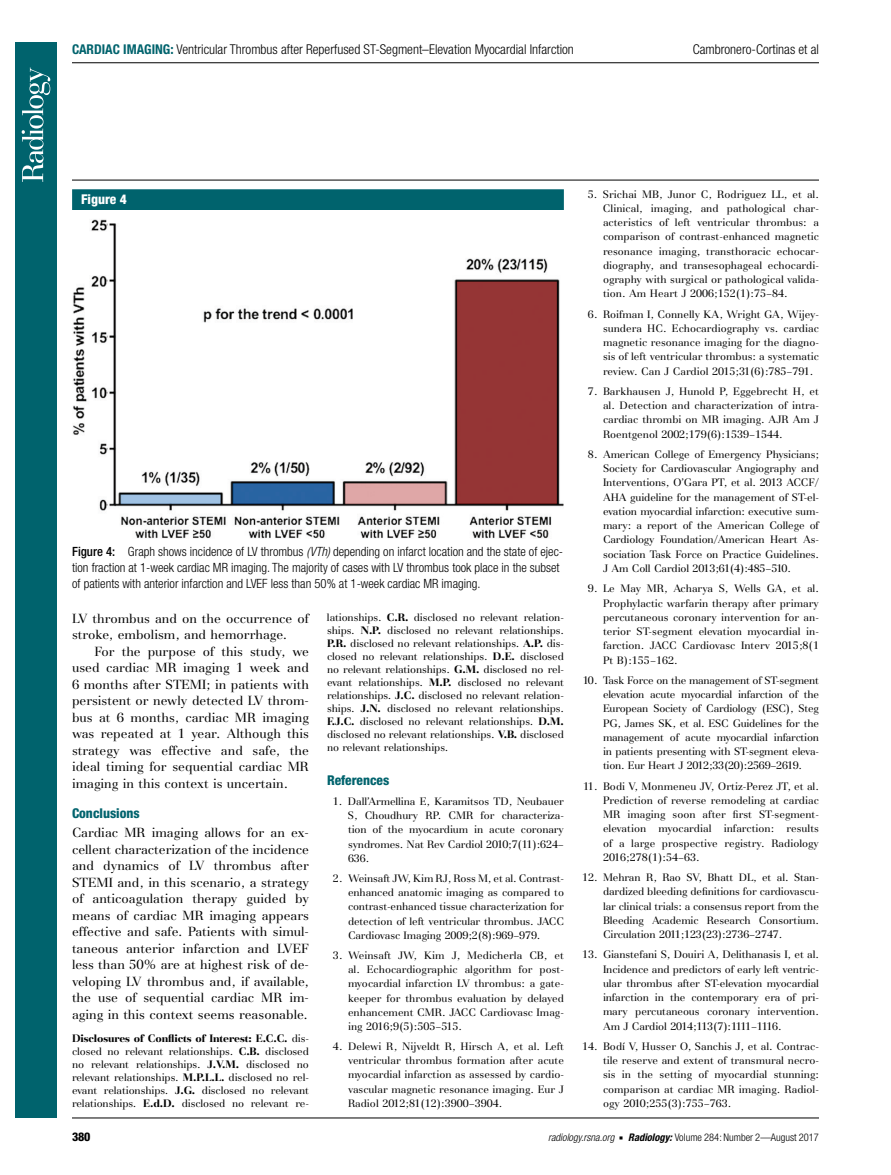
<style>
.page{position:relative;width:891px;height:1175px;background:#fff}
.page>*{position:absolute;margin:0;border:0;box-sizing:border-box;transform-origin:0 0}
.t1{font:300 condensed 13.5px "Helvetica Neue";color:#000}
.t2{font:800 condensed 13.5px "Helvetica Neue";color:#00636d}
.t3{font:800 condensed 13.5px "Helvetica Neue";color:#fff}
.t4{font:13.2px/16.5px "AT Basilia";color:#000;text-align:justify}
.t5{font:300 condensed 12.75px/15.8px "Helvetica Neue";color:#000}
.t6{font:800 condensed 12px "Helvetica Neue";color:#000}
.t7{font:10.8px/14.2px "AT Basilia";letter-spacing:-.01em;color:#000;text-align:justify}
.t8{font:300 condensed 10.5px "Helvetica Neue";color:#000}
.s1{font-weight:700;color:#00636d}
.s2{font-weight:500}
.s3{font-style:italic}
.s4{font-weight:700}
.s5{font-family:"Universal Newswith Comm Pi";font-weight:400;font-stretch:normal;font-size:6px}
.s6{font-weight:700;font-style:italic}
</style>
<div class="page">
<hr style="left:72px;top:180px;width:747px;height:1px;background:#000">
<hr style="left:72px;top:1117px;width:747px;height:1px;background:#000">
<hr style="left:72px;top:62px;width:747px;height:1px;background:#000">
<div style="left:72px;top:189px;width:492px;height:21px;background:#00636d"></div>
<img style="left:73px;top:219px;width:491px;height:319px">
<div style="left:15px;top:42px;width:42px;height:1075px;background:#00636d"></div>
<svg style="left:22px;top:68px;width:28px;height:114px"></svg>
<p class="t1" style="left:72px;top:41px;width:503px"><span class="s1">CARDIAC IMAGING:</span> Ventricular Thrombus after Reperfused ST-Segment–Elevation Myocardial Infarction</p>
<p class="t1" style="left:693px;top:41px;width:128px">Cambronero-Cortinas et al</p>
<p class="t3" style="left:81px;top:191px;width:47px">Figure 4</p>
<p class="t5" style="left:72px;top:543px;width:493px"><span class="s2">Figure 4:</span> Graph shows incidence of LV thrombus <span class="s3">(VTh)</span> depending on infarct location and the state of ejec&shy;tion fraction at 1-week cardiac MR imaging. The majority of cases with LV thrombus took place in the subset of patients with anterior infarction and LVEF less than 50% at 1-week cardiac MR imaging.</p>
<p class="t4" style="left:72px;top:610px;width:238px">LV thrombus and on the occurrence of stroke, embolism, and hemorrhage.</p>
<p class="t4" style="left:72px;top:643px;width:239px;text-indent:23px">For the purpose of this study, we used cardiac MR imaging 1 week and 6 months after STEMI; in patients with persistent or newly detected LV throm&shy;bus at 6 months, cardiac MR imaging was repeated at 1 year. Although this strategy was effective and safe, the ideal timing for sequential cardiac MR imaging in this context is uncertain.</p>
<p class="t2" style="left:72px;top:804px;width:69px">Conclusions</p>
<p class="t4" style="left:72px;top:824px;width:239px">Cardiac MR imaging allows for an ex&shy;cellent characterization of the incidence and dynamics of LV thrombus after STEMI and, in this scenario, a strategy of anticoagulation therapy guided by means of cardiac MR imaging appears effective and safe. Patients with simul&shy;taneous anterior infarction and LVEF less than 50% are at highest risk of de&shy;veloping LV thrombus and, if available, the use of sequential cardiac MR im&shy;aging in this context seems reasonable.</p>
<p class="t7" style="left:72px;top:1032px;width:239px;line-height:12.9px"><span class="s4">Disclosures of Conflicts of Interest: E.C.C.</span> dis&shy;closed no relevant relationships. <span class="s4">C.B.</span> disclosed no relevant relationships. <span class="s4">J.V.M.</span> disclosed no relevant relationships. <span class="s4">M.P.L.L.</span> disclosed no rel&shy;evant relationships. <span class="s4">J.G.</span> disclosed no relevant relationships. <span class="s4">E.d.D.</span> disclosed no relevant re-</p>
<p class="t7" style="left:327px;top:611px;width:239px;line-height:12.9px">lationships. <span class="s4">C.R.</span> disclosed no relevant relation&shy;ships. <span class="s4">N.P.</span> disclosed no relevant relationships.<br><span class="s4">P.R.</span> disclosed no relevant relationships. <span class="s4">A.P.</span> dis&shy;closed no relevant relationships. <span class="s4">D.E.</span> disclosed no relevant relationships. <span class="s4">G.M.</span> disclosed no rel&shy;evant relationships. <span class="s4">M.P.</span> disclosed no relevant relationships. <span class="s4">J.C.</span> disclosed no relevant relation&shy;ships. <span class="s4">J.N.</span> disclosed no relevant relationships.<br><span class="s4">F.J.C.</span> disclosed no relevant relationships. <span class="s4">D.M. </span>disclosed no relevant relationships. <span class="s4">V.B.</span> disclosed no relevant relationships.</p>
<p class="t2" style="left:327px;top:772px;width:64px">References</p>
<p class="t7" style="left:348px;top:794px;width:218px;text-indent:-15px">1. Dall’Armellina E, Karamitsos TD, Neubauer S, Choudhury RP. CMR for characteriza&shy;tion of the myocardium in acute coronary syndromes. Nat Rev Cardiol 2010;7(11):624– 636.</p>
<p class="t7" style="left:348px;top:871px;width:218px;text-indent:-15px">2. Weinsaft JW, Kim RJ, Ross M, et al. Contrast&shy;enhanced anatomic imaging as compared to contrast-enhanced tissue characterization for detection of left ventricular thrombus. JACC Cardiovasc Imaging 2009;2(8):969–979.</p>
<p class="t7" style="left:348px;top:948px;width:218px;text-indent:-15px">3. Weinsaft JW, Kim J, Medicherla CB, et al. Echocardiographic algorithm for post&shy;myocardial infarction LV thrombus: a gate&shy;keeper for thrombus evaluation by delayed enhancement CMR. JACC Cardiovasc Imag&shy;ing 2016;9(5):505–515.</p>
<p class="t7" style="left:348px;top:1039px;width:218px;text-indent:-15px">4. Delewi R, Nijveldt R, Hirsch A, et al. Left ventricular thrombus formation after acute myocardial infarction as assessed by cardio&shy;vascular magnetic resonance imaging. Eur J Radiol 2012;81(12):3900–3904.</p>
<p class="t7" style="left:603px;top:187px;width:218px;text-indent:-15px">5. Srichai MB, Junor C, Rodriguez LL, et al.<br>Clinical, imaging, and pathological char&shy;acteristics of left ventricular thrombus: a comparison of contrast-enhanced magnetic resonance imaging, transthoracic echocar&shy;diography, and transesophageal echocardi&shy;ography with surgical or pathological valida&shy;tion. Am Heart J 2006;152(1):75–84.</p>
<p class="t7" style="left:603px;top:307px;width:218px;text-indent:-15px">6. Roifman I, Connelly KA, Wright GA, Wijey&shy;sundera HC. Echocardiography vs. cardiac magnetic resonance imaging for the diagno&shy;sis of left ventricular thrombus: a systematic review. Can J Cardiol 2015;31(6):785–791.</p>
<p class="t7" style="left:603px;top:384px;width:218px;text-indent:-15px">7. Barkhausen J, Hunold P, Eggebrecht H, et al. Detection and characterization of intra&shy;cardiac thrombi on MR imaging. AJR Am J Roentgenol 2002;179(6):1539–1544.</p>
<p class="t7" style="left:603px;top:447px;width:218px;text-indent:-15px">8. American College of Emergency Physicians; Society for Cardiovascular Angiography and Interventions, O’Gara PT, et al. 2013 ACCF/ AHA guideline for the management of ST-el&shy;evation myocardial infarction: executive sum&shy;mary: a report of the American College of Cardiology Foundation/American Heart As&shy;sociation Task Force on Practice Guidelines.<br>J Am Coll Cardiol 2013;61(4):485–510.</p>
<p class="t7" style="left:603px;top:581px;width:218px;text-indent:-15px">9. Le May MR, Acharya S, Wells GA, et al.<br>Prophylactic warfarin therapy after primary percutaneous coronary intervention for an&shy;terior ST-segment elevation myocardial in&shy;farction. JACC Cardiovasc Interv 2015;8(1<br>Pt B):155–162.</p>
<p class="t7" style="left:603px;top:673px;width:218px;text-indent:-20px">10. Task Force on the management of ST-segment elevation acute myocardial infarction of the European Society of Cardiology (ESC), Steg PG, James SK, et al. ESC Guidelines for the management of acute myocardial infarction in patients presenting with ST-segment eleva&shy;tion. Eur Heart J 2012;33(20):2569–2619.</p>
<p class="t7" style="left:603px;top:778px;width:218px;text-indent:-20px">11. Bodi V, Monmeneu JV, Ortiz-Perez JT, et al.<br>Prediction of reverse remodeling at cardiac MR imaging soon after first ST-segment&shy;elevation myocardial infarction: results of a large prospective registry. Radiology 2016;278(1):54–63.</p>
<p class="t7" style="left:603px;top:870px;width:218px;text-indent:-21px">12. Mehran R, Rao SV, Bhatt DL, et al. Stan&shy;dardized bleeding definitions for cardiovascu&shy;lar clinical trials: a consensus report from the Bleeding Academic Research Consortium.<br>Circulation 2011;123(23):2736–2747.</p>
<p class="t7" style="left:603px;top:947px;width:218px;text-indent:-21px">13. Gianstefani S, Douiri A, Delithanasis I, et al.<br>Incidence and predictors of early left ventric&shy;ular thrombus after ST-elevation myocardial infarction in the contemporary era of pri&shy;mary percutaneous coronary intervention.<br>Am J Cardiol 2014;113(7):1111–1116.</p>
<p class="t7" style="left:603px;top:1039px;width:218px;text-indent:-21px">14. Bodí V, Husser O, Sanchis J, et al. Contrac&shy;tile reserve and extent of transmural necro&shy;sis in the setting of myocardial stunning: comparison at cardiac MR imaging. Radiol&shy;ogy 2010;255(3):755–763.</p>
<p class="t6" style="left:72px;top:1128px;width:20px">380</p>
<p class="t8" style="left:548px;top:1130px;width:272px"><span class="s3">radiology.rsna.org</span> <span class="s5">n</span> <span class="s6">Radiology:</span> Volume 284: Number 2—August 2017</p>
</div>
